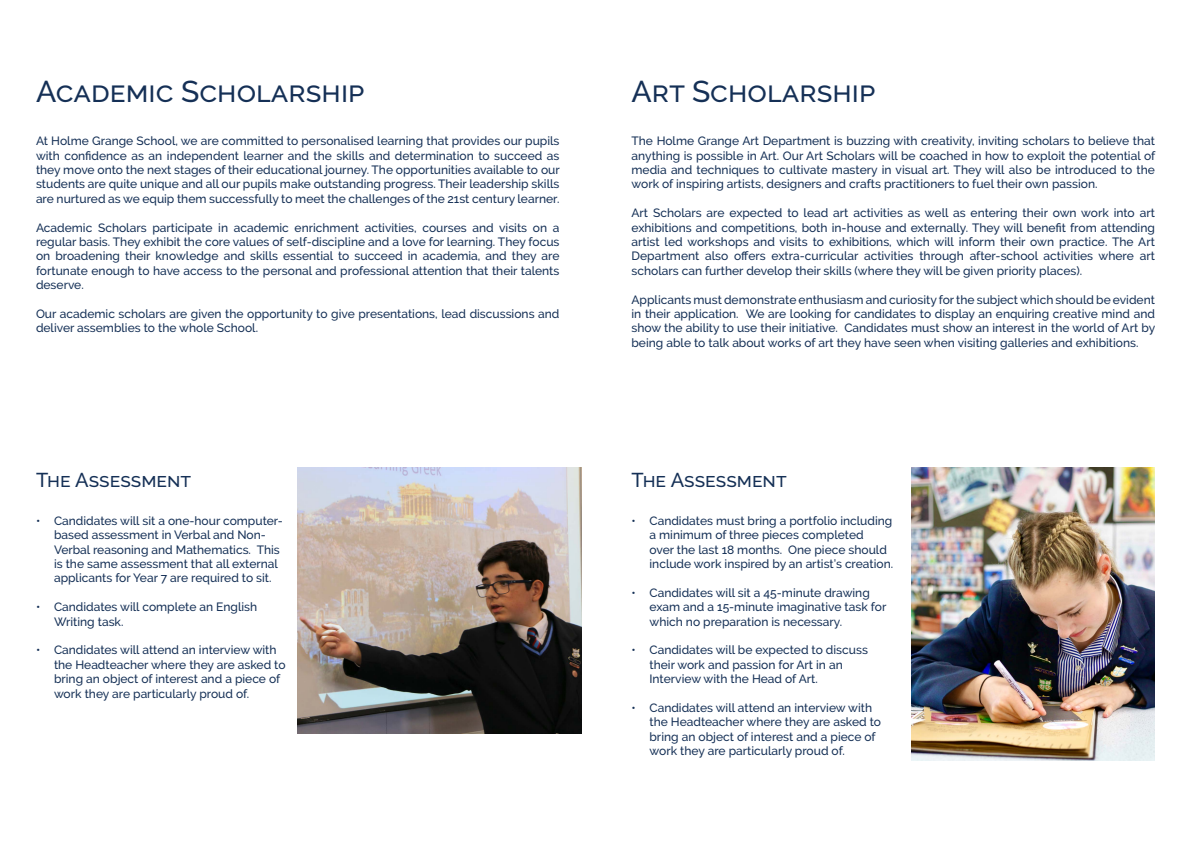
<style>
.page{position:relative;width:1191px;height:842px;background:#fff}
.page>*{position:absolute;margin:0;border:0;box-sizing:border-box;transform-origin:0 0}
.t1{font:500 30px "Raleway";color:#153056}
.t2{font:500 20px "Raleway";color:#153056}
.t3{font:500 12px/14.4px "Raleway";color:#153056}
</style>
<div class="page">
<img style="left:298px;top:468px;width:283px;height:266px">
<img style="left:911px;top:468px;width:244px;height:292px">
<h1 class="t1" style="left:36px;top:74px;width:330px">Academic Scholarship</h1>
<p class="t3" style="left:36px;top:134px;width:525px;text-align:justify">At Holme Grange School, we are committed to personalised learning that provides our pupils with confidence as an independent learner and the skills and determination to succeed as they move onto the next stages of their educational journey. The opportunities available to our students are quite unique and all our pupils make outstanding progress. Their leadership skills are nurtured as we equip them successfully to meet the challenges of the 21st century learner.</p>
<p class="t3" style="left:36px;top:220px;width:525px;text-align:justify">Academic Scholars participate in academic enrichment activities, courses and visits on a regular basis. They exhibit the core values of self-discipline and a love for learning. They focus on broadening their knowledge and skills essential to succeed in academia, and they are fortunate enough to have access to the personal and professional attention that their talents deserve.</p>
<p class="t3" style="left:36px;top:307px;width:525px">Our academic scholars are given the opportunity to give presentations, lead discussions and deliver assemblies to the whole School.</p>
<h2 class="t2" style="left:36px;top:468px;width:157px">The Assessment</h2>
<p class="t3" style="left:54px;top:513px;width:230px;text-indent:-18px">• Candidates will sit a one-hour computer&shy;based assessment in Verbal and Non-Verbal reasoning and Mathematics. This is the same assessment that all external applicants for Year 7 are required to sit.</p>
<p class="t3" style="left:54px;top:600px;width:205px;text-indent:-18px">• Candidates will complete an English<br>Writing task.</p>
<p class="t3" style="left:54px;top:643px;width:233px;text-indent:-18px">• Candidates will attend an interview with the Headteacher where they are asked to bring an object of interest and a piece of work they are particularly proud of.</p>
<h1 class="t1" style="left:631px;top:74px;width:245px">Art Scholarship</h1>
<p class="t3" style="left:631px;top:134px;width:525px;text-align:justify">The Holme Grange Art Department is buzzing with creativity, inviting scholars to believe that anything is possible in Art. Our Art Scholars will be coached in how to exploit the potential of media and techniques to cultivate mastery in visual art. They will also be introduced to the work of inspiring artists, designers and crafts practitioners to fuel their own passion.</p>
<p class="t3" style="left:631px;top:206px;width:525px;text-align:justify">Art Scholars are expected to lead art activities as well as entering their own work into art exhibitions and competitions, both in-house and externally. They will benefit from attending artist led workshops and visits to exhibitions, which will inform their own practice. The Art Department also offers extra-curricular activities through after-school activities where art scholars can further develop their skills (where they will be given priority places).</p>
<p class="t3" style="left:631px;top:292px;width:525px;text-align:justify">Applicants must demonstrate enthusiasm and curiosity for the subject which should be evident in their application. We are looking for candidates to display an enquiring creative mind and show the ability to use their initiative. Candidates must show an interest in the world of Art by being able to talk about works of art they have seen when visiting galleries and exhibitions.</p>
<h2 class="t2" style="left:631px;top:468px;width:157px">The Assessment</h2>
<p class="t3" style="left:649px;top:513px;width:245px;text-indent:-18px">• Candidates must bring a portfolio including a minimum of three pieces completed<br>over the last 18 months. One piece should include work inspired by an artist’s creation.</p>
<p class="t3" style="left:649px;top:585px;width:238px;text-indent:-18px">• Candidates will sit a 45-minute drawing exam and a 15-minute imaginative task for which no preparation is necessary.</p>
<p class="t3" style="left:649px;top:643px;width:220px;text-indent:-18px">• Candidates will be expected to discuss their work and passion for Art in an<br>Interview with the Head of Art.</p>
<p class="t3" style="left:649px;top:700px;width:233px;text-indent:-18px">• Candidates will attend an interview with the Headteacher where they are asked to bring an object of interest and a piece of work they are particularly proud of.</p>
</div>
